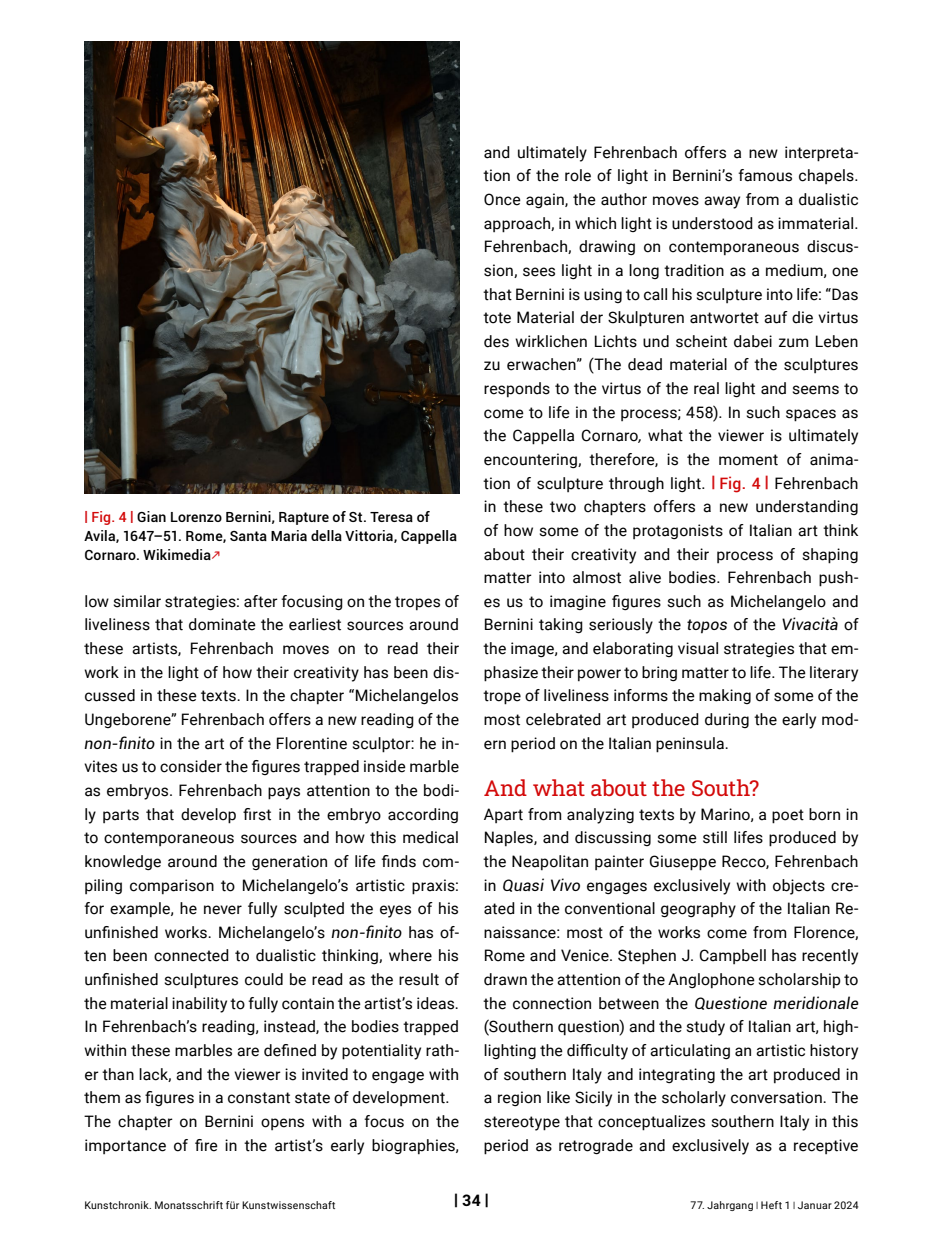
<style>
.page{position:relative;width:943px;height:1241px;background:#fff}
.page>*{position:absolute;margin:0;border:0;box-sizing:border-box;transform-origin:0 0}
.ZÜ_KC{font:21.88px "Roboto Slab";letter-spacing:-.015em;color:#d30909}
.Fließtext{font:15.75px/23.6px "Roboto";letter-spacing:.01em;color:#000;text-align:justify}
.t1{font:700 15.75px "Roboto";color:#000}
.t2{font:500 14px/19.2px "Roboto";letter-spacing:.015em;color:#000}
.t3{font:10.5px "Roboto";letter-spacing:.025em;color:#000}
.s1{font-weight:700;color:#d31216}
.s2{color:#d30909}
.s3{font-style:italic}
.s4{font-weight:500;color:#d30909}
.s5{font-size:8.75px}
</style>
<div class="page">
<img style="left:84px;top:42px;width:375px;height:451px">
<p class="t2" style="left:84px;top:506px;width:374px"><span class="s1">|</span> <span class="s2">Fig. 4</span> <span class="s1">|</span> Gian Lorenzo Bernini, Rapture of St. Teresa of<br>Avila, 1647–51. Rome, Santa Maria della Vittoria, Cappella<br>Cornaro. Wikimedia</p>
<p class="Fließtext" style="left:84px;top:588px;width:376px">low similar strategies: after focusing on the tropes of liveliness that dominate the earliest sources around these artists, Fehrenbach moves on to read their work in the light of how their creativity has been dis&shy;cussed in these texts. In the chapter “Michelangelos Ungeborene” Fehrenbach offers a new reading of the <span class="s3">non-finito</span> in the art of the Florentine sculptor: he in&shy;vites us to consider the figures trapped inside marble as embryos. Fehrenbach pays attention to the bodi&shy;ly parts that develop first in the embryo according to contemporaneous sources and how this medical knowledge around the generation of life finds com&shy;piling comparison to Michelangelo’s artistic praxis: for example, he never fully sculpted the eyes of his unfinished works. Michelangelo’s <span class="s3">non-finito</span> has of&shy;ten been connected to dualistic thinking, where his unfinished sculptures could be read as the result of the material inability to fully contain the artist’s ideas.<br>In Fehrenbach’s reading, instead, the bodies trapped within these marbles are defined by potentiality rath&shy;er than lack, and the viewer is invited to engage with them as figures in a constant state of development.</p>
<p class="Fließtext" style="left:84px;top:1108px;width:376px">The chapter on Bernini opens with a focus on the importance of fire in the artist’s early biographies,</p>
<p class="Fließtext" style="left:484px;top:140px;width:376px">and ultimately Fehrenbach offers a new interpreta&shy;tion of the role of light in Bernini’s famous chapels.<br>Once again, the author moves away from a dualistic approach, in which light is understood as immaterial.<br>Fehrenbach, drawing on contemporaneous discus&shy;sion, sees light in a long tradition as a medium, one that Bernini is using to call his sculpture into life: “Das tote Material der Skulpturen antwortet auf die virtus des wirklichen Lichts und scheint dabei zum Leben zu erwachen” (The dead material of the sculptures responds to the virtus of the real light and seems to come to life in the process; 458). In such spaces as the Cappella Cornaro<span class="s3">,</span> what the viewer is ultimately encountering, therefore, is the moment of anima&shy;tion of sculpture through light. <span class="s1">|</span> <span class="s4">Fig. 4</span> <span class="s1">|</span> Fehrenbach in these two chapters offers a new understanding of how some of the protagonists of Italian art think about their creativity and their process of shaping matter into almost alive bodies. Fehrenbach push&shy;es us to imagine figures such as Michelangelo and Bernini taking seriously the <span class="s3">topos</span> of the <span class="s3">Vivacità</span> of the image, and elaborating visual strategies that em&shy;phasize their power to bring matter to life. The literary trope of liveliness informs the making of some of the most celebrated art produced during the early mod&shy;ern period on the Italian peninsula.</p>
<p class="ZÜ_KC" style="left:484px;top:773px;width:277px">And what about the South?</p>
<p class="Fließtext" style="left:484px;top:801px;width:376px">Apart from analyzing texts by Marino, a poet born in Naples, and discussing some still lifes produced by the Neapolitan painter Giuseppe Recco, Fehrenbach in <span class="s3">Quasi Vivo</span> engages exclusively with objects cre&shy;ated in the conventional geography of the Italian Re&shy;naissance: most of the works come from Florence, Rome and Venice. Stephen J. Campbell has recently drawn the attention of the Anglophone scholarship to the connection between the <span class="s3">Questione meridionale </span>(Southern question) and the study of Italian art, high&shy;lighting the difficulty of articulating an artistic history of southern Italy and integrating the art produced in a region like Sicily in the scholarly conversation. The stereotype that conceptualizes southern Italy in this period as retrograde and exclusively as a receptive</p>
<p class="t1" style="left:454px;top:1188px;width:36px">| 34 |</p>
<p class="t3" style="left:84px;top:1197px;width:253px">Kunstchronik. Monatsschrift für Kunstwissenschaft</p>
<p class="t3" style="left:690px;top:1197px;width:169px">77. Jahrgang <span class="s5">|</span> Heft 1 <span class="s5">|</span> Januar 2024</p>
</div>
